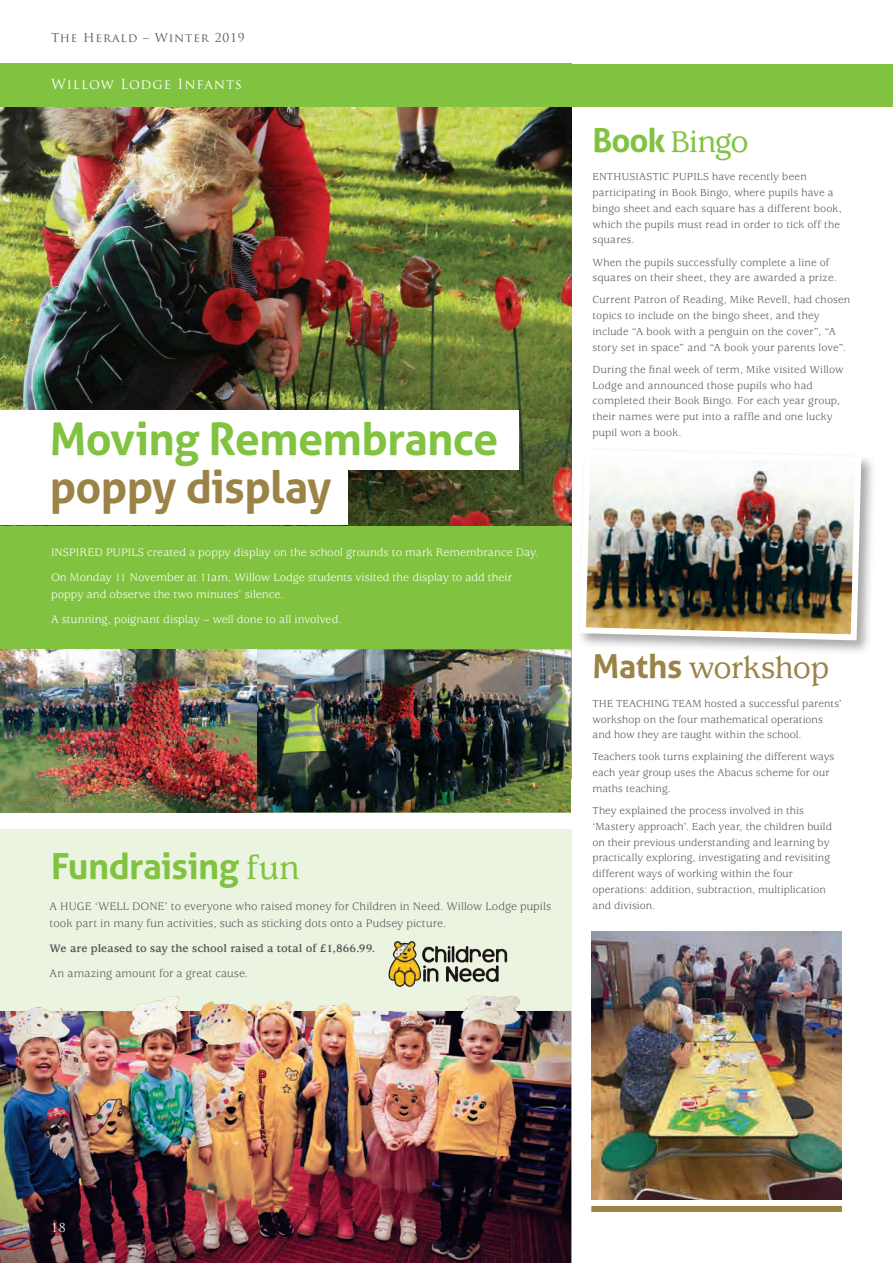
<style>
.page{position:relative;width:893px;height:1263px;background:#fff}
.page>*{position:absolute;margin:0;border:0;box-sizing:border-box;transform-origin:0 0}
.t1{font:700 45px/48px "Aller";letter-spacing:-.02em;color:#81c340}
.BODY_TEXT_Black{font:700 36px "Aller";letter-spacing:-.015em;color:#81c340}
.BODY_TEXT_Black-2{font:500 33px "Usherwood";letter-spacing:-.025em;color:#9b8348}
.BODY_TEXT_Black-3{font:500 33px "Usherwood";letter-spacing:-.04em;color:#81c340}
.Text_A_Head_reversed{font:13.5px "Trajan Pro";letter-spacing:.07em;color:#fff}
.BODY_TEXT_Black-4{font:12px/16.5px "Usherwood";color:#fff}
.BODY_TEXT_Black-5{font:12px/16.5px "Usherwood";letter-spacing:.005em;color:#57585a}
.BODY_TEXT_Black-6{font:700 12px "Usherwood";letter-spacing:.005em;color:#57585a}
.t2{font:12px "Trajan Pro";letter-spacing:.075em;color:#57585a}
.Text_A_Head_reversed-2{font:12px "Trajan Pro";color:#fff}
.BODY_TEXT_Black-7{font:11.25px/15.8px "Usherwood";letter-spacing:.01em;color:#57585a}
.s1{color:#9b8348}
.s2{font-family:"Usherwood";font-weight:500}
.s3{font-family:"Aller";font-weight:700}
</style>
<div class="page">
<div style="left:0;top:830px;width:571px;height:433px;background:#ebf4e0"></div>
<img style="left:0;top:995px;width:571px;height:268px">
<div style="left:0;top:64px;width:571px;height:715px;background:#81c340"></div>
<img style="left:0;top:107px;width:571px;height:418px">
<div style="left:0;top:461px;width:348px;height:64px;background:#fff"></div>
<div style="left:0;top:410px;width:519px;height:60px;background:#fff"></div>
<img style="left:0;top:649px;width:257px;height:163px">
<img style="left:257px;top:649px;width:314px;height:163px">
<div style="left:0;top:64px;width:893px;height:42px;background:#81c340"></div>
<img style="left:388px;top:941px;width:120px;height:46px">
<div style="left:577px;top:446px;width:299px;height:209px;background:#231f20;opacity:.4"></div>
<img style="left:577px;top:446px;width:287px;height:197px">
<div style="left:591px;top:1206px;width:251px;height:6px;background:#9b8348"></div>
<img style="left:591px;top:931px;width:251px;height:268px">
<p class="t2" style="left:51px;top:30px;width:195px">The Herald – Winter 2019</p>
<p class="Text_A_Head_reversed" style="left:51px;top:76px;width:193px">Willow Lodge Infants</p>
<p class="t1" style="left:50px;top:415px;width:450px">Moving Remembrance <span class="s1">poppy display</span></p>
<p class="BODY_TEXT_Black-4" style="left:51px;top:545px;width:489px">INSPIRED PUPILS created a poppy display on the school grounds to mark Remembrance Day.</p>
<p class="BODY_TEXT_Black-4" style="left:51px;top:570px;width:463px">On Monday 11 November at 11am, Willow Lodge students visited the display to add their poppy and observe the two minutes’ silence.</p>
<p class="BODY_TEXT_Black-4" style="left:51px;top:611px;width:292px">A stunning, poignant display – well done to all involved.</p>
<p class="BODY_TEXT_Black" style="left:51px;top:844px;width:251px">Fundraising <span class="s2">fun</span></p>
<p class="BODY_TEXT_Black-5" style="left:50px;top:898px;width:503px">A HUGE ‘WELL DONE’ to everyone who raised money for Children in Need. Willow Lodge pupils took part in many fun activities, such as sticking dots onto a Pudsey picture.</p>
<p class="BODY_TEXT_Black-6" style="left:50px;top:941px;width:327px">We are pleased to say the school raised a total of £1,866.99.</p>
<p class="BODY_TEXT_Black-5" style="left:50px;top:965px;width:200px">An amazing amount for a great cause.</p>
<p class="BODY_TEXT_Black-3" style="left:592px;top:123px;width:158px"><span class="s3">Book</span> Bingo</p>
<p class="BODY_TEXT_Black-7" style="left:592px;top:169px;width:251px">ENTHUSIASTIC PUPILS have recently been participating in Book Bingo, where pupils have a bingo sheet and each square has a different book, which the pupils must read in order to tick off the squares.</p>
<p class="BODY_TEXT_Black-7" style="left:592px;top:255px;width:246px">When the pupils successfully complete a line of squares on their sheet, they are awarded a prize.</p>
<p class="BODY_TEXT_Black-7" style="left:592px;top:292px;width:259px">Current Patron of Reading, Mike Revell, had chosen topics to include on the bingo sheet, and they include “A book with a penguin on the cover”, “A story set in space” and “A book your parents love”.</p>
<p class="BODY_TEXT_Black-7" style="left:592px;top:362px;width:253px">During the final week of term, Mike visited Willow Lodge and announced those pupils who had completed their Book Bingo. For each year group, their names were put into a raffle and one lucky pupil won a book.</p>
<p class="BODY_TEXT_Black-2" style="left:592px;top:649px;width:238px"><span class="s3">Maths</span> workshop</p>
<p class="BODY_TEXT_Black-7" style="left:592px;top:696px;width:251px">THE TEACHING TEAM hosted a successful parents’ workshop on the four mathematical operations and how they are taught within the school.</p>
<p class="BODY_TEXT_Black-7" style="left:592px;top:749px;width:243px">Teachers took turns explaining the different ways each year group uses the Abacus scheme for our maths teaching.</p>
<p class="BODY_TEXT_Black-7" style="left:592px;top:803px;width:241px">They explained the process involved in this ‘Mastery approach’. Each year, the children build on their previous understanding and learning by practically exploring, investigating and revisiting different ways of working within the four operations: addition, subtraction, multiplication and division.</p>
<p class="Text_A_Head_reversed-2" style="left:51px;top:1220px;width:16px">18</p>
</div>
